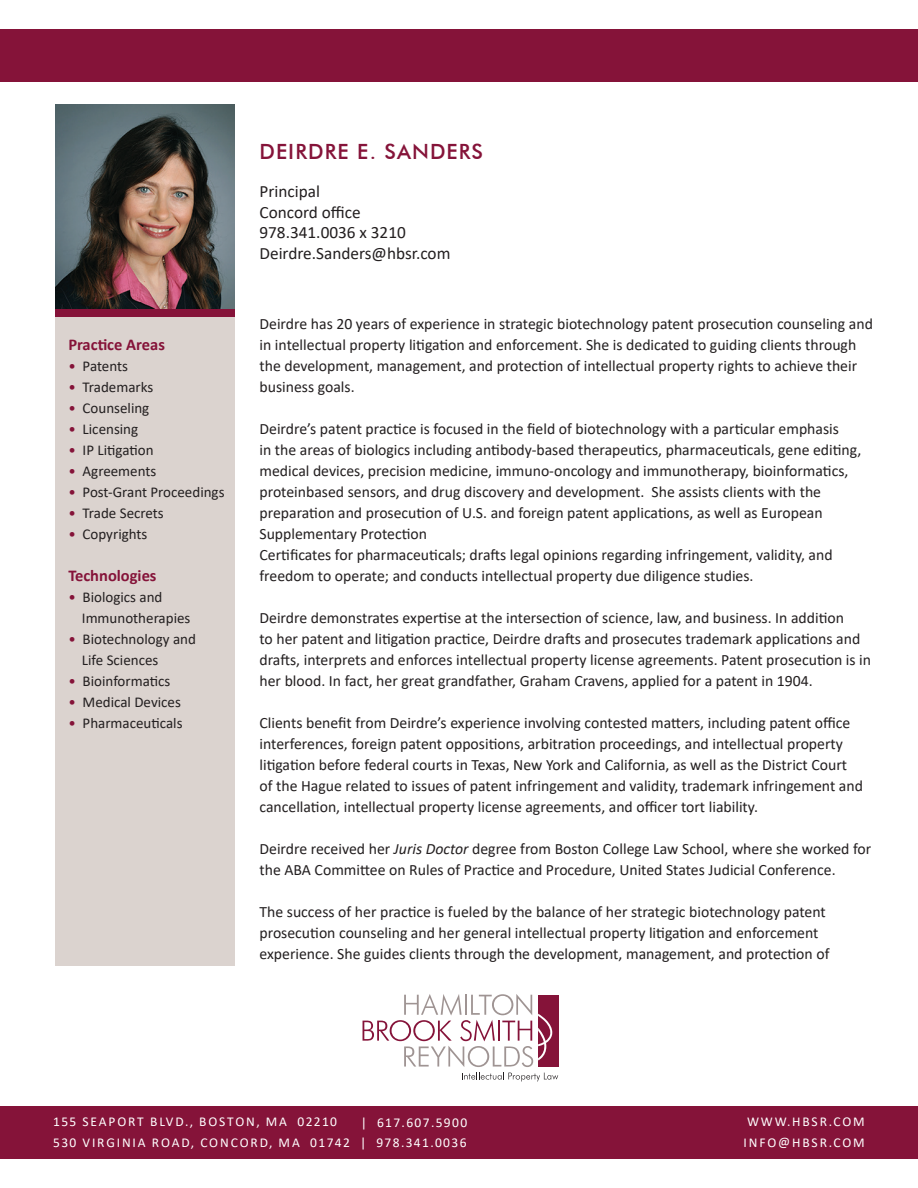
<style>
.page{position:relative;width:918px;height:1188px;background:#fff}
.page>*{position:absolute;margin:0;border:0;box-sizing:border-box;transform-origin:0 0}
.t1{font:500 21px "Futura BT";letter-spacing:.05em;color:#851339}
.t2{font:17.25px "Calibri";color:#231f20}
.t3{font:700 16.5px "Calibri";color:#851339}
.t4{font:15.75px/21px "Calibri";color:#231f20}
.t5{font:15px/21px "Calibri";color:#231f20}
.t6{font:13.5px "Calibri";letter-spacing:.13em;color:#fff}
.t7{font:13.5px "Calibri";letter-spacing:.1em;color:#fff}
.s1{color:#851339}
.s2{font-style:italic}
</style>
<div class="page">
<svg style="left:363px;top:994px;width:195px;height:87px"></svg>
<div style="left:0;top:29px;width:918px;height:52px;background:#851339"></div>
<div style="left:0;top:1107px;width:918px;height:52px;background:#851339"></div>
<img style="left:55px;top:104px;width:180px;height:205px">
<div style="left:55px;top:317px;width:180px;height:649px;background:#dbd3cf"></div>
<div style="left:55px;top:309px;width:180px;height:8px;background:#851339"></div>
<p class="t1" style="left:260px;top:139px;width:225px">DEIRDRE E. SANDERS</p>
<p class="t3" style="left:68px;top:333px;width:98px">Practice Areas</p>
<p class="t5" style="left:68px;top:355px;width:61px"><span class="s1">•</span> Patents</p>
<p class="t5" style="left:68px;top:376px;width:87px"><span class="s1">•</span> Trademarks</p>
<p class="t5" style="left:68px;top:397px;width:83px"><span class="s1">•</span> Counseling</p>
<p class="t5" style="left:68px;top:418px;width:71px"><span class="s1">•</span> Licensing</p>
<p class="t5" style="left:68px;top:439px;width:87px"><span class="s1">•</span> IP Litigation</p>
<p class="t5" style="left:68px;top:460px;width:90px"><span class="s1">•</span> Agreements</p>
<p class="t5" style="left:68px;top:481px;width:158px"><span class="s1">•</span> Post-Grant Proceedings</p>
<p class="t5" style="left:68px;top:502px;width:97px"><span class="s1">•</span> Trade Secrets</p>
<p class="t5" style="left:68px;top:523px;width:81px"><span class="s1">•</span> Copyrights</p>
<p class="t3" style="left:68px;top:564px;width:90px">Technologies</p>
<p class="t5" style="left:82px;top:586px;width:110px;text-indent:-14px"><span class="s1">•</span> Biologics and<br>Immunotherapies</p>
<p class="t5" style="left:82px;top:628px;width:116px;text-indent:-14px"><span class="s1">•</span> Biotechnology and<br>Life Sciences</p>
<p class="t5" style="left:68px;top:670px;width:103px"><span class="s1">•</span> Bioinformatics</p>
<p class="t5" style="left:68px;top:691px;width:114px"><span class="s1">•</span> Medical Devices</p>
<p class="t5" style="left:68px;top:712px;width:116px"><span class="s1">•</span> Pharmaceuticals</p>
<p class="t2" style="left:260px;top:179px;width:62px">Principal</p>
<p class="t2" style="left:260px;top:200px;width:103px">Concord office</p>
<p class="t2" style="left:260px;top:221px;width:148px">978.341.0036 x 3210</p>
<p class="t2" style="left:260px;top:241px;width:192px">Deirdre.Sanders@hbsr.com</p>
<p class="t4" style="left:260px;top:313px;width:615px">Deirdre has 20 years of experience in strategic biotechnology patent prosecution counseling and in intellectual property litigation and enforcement. She is dedicated to guiding clients through the development, management, and protection of intellectual property rights to achieve their business goals.</p>
<p class="t4" style="left:260px;top:418px;width:603px">Deirdre’s patent practice is focused in the field of biotechnology with a particular emphasis<br>in the areas of biologics including antibody-based therapeutics, pharmaceuticals, gene editing, medical devices, precision medicine, immuno-oncology and immunotherapy, bioinformatics, proteinbased sensors, and drug discovery and development. She assists clients with the preparation and prosecution of U.S. and foreign patent applications, as well as European Supplementary Protection</p>
<p class="t4" style="left:260px;top:544px;width:575px">Certificates for pharmaceuticals; drafts legal opinions regarding infringement, validity, and freedom to operate; and conducts intellectual property due diligence studies.</p>
<p class="t4" style="left:260px;top:607px;width:613px">Deirdre demonstrates expertise at the intersection of science, law, and business. In addition<br>to her patent and litigation practice, Deirdre drafts and prosecutes trademark applications and drafts, interprets and enforces intellectual property license agreements. Patent prosecution is in her blood. In fact, her great grandfather, Graham Cravens, applied for a patent in 1904.</p>
<p class="t4" style="left:260px;top:712px;width:605px">Clients benefit from Deirdre’s experience involving contested matters, including patent office interferences, foreign patent oppositions, arbitration proceedings, and intellectual property litigation before federal courts in Texas, New York and California, as well as the District Court of the Hague related to issues of patent infringement and validity, trademark infringement and cancellation, intellectual property license agreements, and officer tort liability.</p>
<p class="t4" style="left:260px;top:838px;width:613px">Deirdre received her <span class="s2">Juris Doctor</span> degree from Boston College Law School, where she worked for the ABA Committee on Rules of Practice and Procedure, United States Judicial Conference.</p>
<p class="t4" style="left:260px;top:901px;width:572px">The success of her practice is fueled by the balance of her strategic biotechnology patent prosecution counseling and her general intellectual property litigation and enforcement experience. She guides clients through the development, management, and protection of</p>
<p class="t7" style="left:361px;top:1113px;width:108px">| 617.607.5900</p>
<p class="t6" style="left:53px;top:1112px;width:285px">155 SEAPORT BLVD., BOSTON, MA 02210</p>
<p class="t6" style="left:53px;top:1133px;width:415px">530 VIRGINIA ROAD, CONCORD, MA 01742 | 978.341.0036</p>
<p class="t6" style="left:747px;top:1112px;width:119px">WWW.HBSR.COM</p>
<p class="t6" style="left:744px;top:1133px;width:123px">INFO@HBSR.COM</p>
</div>
